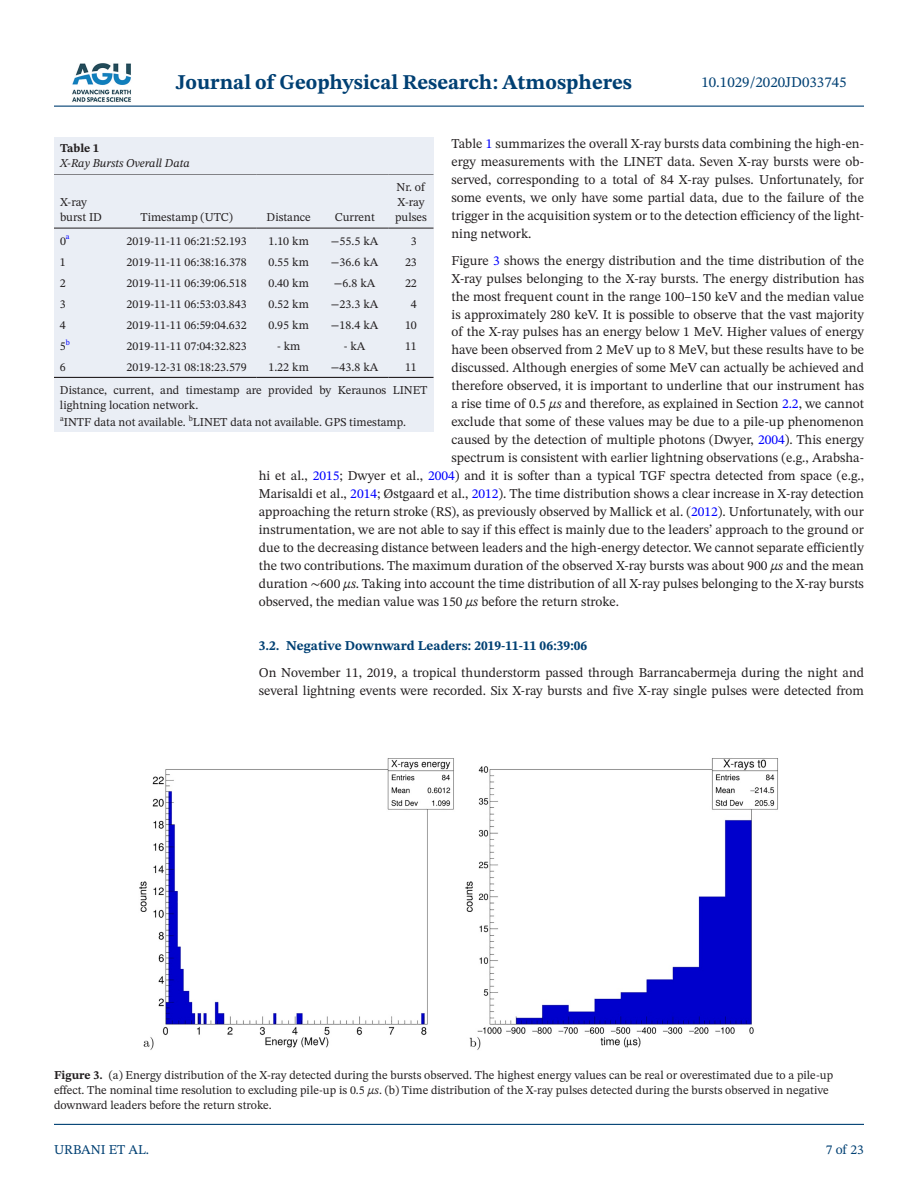
<style>
.page{position:relative;width:918px;height:1188px;background:#fff}
.page>*{position:absolute;margin:0;border:0;box-sizing:border-box;transform-origin:0 0}
.t1{font:700 21px "STIX Two Text";color:#004073}
.t2{font:15px "STIX Two Text";color:#004073}
.t3{font:13.5px/18px "STIX Two Text";color:#231f20;text-align:justify}
.t4{font:700 13.5px "STIX Two Text";color:#004073}
.t5{font:13.5px "STIX Two Text";color:#004073}
.t6{font:12px/15px "STIX Two Text";color:#231f20}
.t7{font:italic 12px "STIX Two Text";color:#231f20}
.t8{font:700 12px "STIX Two Text";color:#231f20}
.t9{font:7.8px "STIX Two Text";color:#231f20}
.t10{font:7.8px "STIX Two Text";color:#00f}
.s1{color:#00f}
.s2{font-style:italic}
.s3{font-family:"STIX Two Math"}
.s4{font-weight:700}
</style>
<div class="page">
<hr style="left:54px;top:106px;width:810px;height:1px;background:#004073">
<hr style="left:54px;top:1124px;width:810px;height:1px;background:#004073">
<img style="left:72px;top:63px;width:59px;height:39px">
<div style="left:54px;top:173px;width:380px;height:259px;background:#eaeef5"></div>
<hr style="left:54px;top:173px;width:63px;height:2px;background:#231f20">
<hr style="left:54px;top:228px;width:63px;height:1px;background:#231f20">
<hr style="left:117px;top:173px;width:139px;height:2px;background:#231f20">
<hr style="left:117px;top:228px;width:139px;height:1px;background:#231f20">
<hr style="left:256px;top:173px;width:65px;height:2px;background:#231f20">
<hr style="left:256px;top:228px;width:65px;height:1px;background:#231f20">
<hr style="left:321px;top:173px;width:67px;height:2px;background:#231f20">
<hr style="left:321px;top:228px;width:67px;height:1px;background:#231f20">
<hr style="left:388px;top:173px;width:46px;height:2px;background:#231f20">
<hr style="left:388px;top:228px;width:46px;height:1px;background:#231f20">
<hr style="left:54px;top:377px;width:63px;height:1px;background:#231f20">
<hr style="left:117px;top:377px;width:139px;height:1px;background:#231f20">
<hr style="left:256px;top:377px;width:65px;height:1px;background:#231f20">
<hr style="left:321px;top:377px;width:67px;height:1px;background:#231f20">
<hr style="left:388px;top:377px;width:46px;height:1px;background:#231f20">
<div style="left:54px;top:137px;width:380px;height:36px;background:#eaeef5"></div>
<img style="left:139px;top:758px;width:639px;height:292px">
<h1 class="t1" style="left:176px;top:67px;width:458px">Journal of Geophysical Research: Atmospheres</h1>
<p class="t2" style="left:701px;top:72px;width:147px">10.1029/2020JD033745</p>
<p class="t3" style="left:452px;top:134px;width:414px">Table <span class="s1">1</span> summarizes the overall X-ray bursts data combining the high-en&shy;ergy measurements with the LINET data. Seven X-ray bursts were ob&shy;served, corresponding to a total of 84 X-ray pulses. Unfortunately, for some events, we only have some partial data, due to the failure of the trigger in the acquisition system or to the detection efficiency of the light&shy;ning network.</p>
<p class="t3" style="left:452px;top:251px;width:414px">Figure <span class="s1">3</span> shows the energy distribution and the time distribution of the</p>
<p class="t3" style="left:452px;top:269px;width:414px">X-ray pulses belonging to the X-ray bursts. The energy distribution has</p>
<p class="t3" style="left:452px;top:287px;width:414px">the most frequent count in the range 100–150 keV and the median value</p>
<p class="t3" style="left:452px;top:305px;width:414px">is approximately 280 keV. It is possible to observe that the vast majority</p>
<p class="t3" style="left:452px;top:323px;width:414px">of the X-ray pulses has an energy below 1 MeV. Higher values of energy</p>
<p class="t3" style="left:452px;top:341px;width:414px">have been observed from 2 MeV up to 8 MeV, but these results have to be</p>
<p class="t3" style="left:452px;top:359px;width:414px">discussed. Although energies of some MeV can actually be achieved and</p>
<p class="t3" style="left:452px;top:377px;width:414px">therefore observed, it is important to underline that our instrument has</p>
<p class="t3" style="left:452px;top:395px;width:414px">a rise time of 0.5 <span class="s2">μs</span> and therefore, as explained in Section <span class="s1">2.2</span>, we cannot</p>
<p class="t3" style="left:452px;top:413px;width:414px">exclude that some of these values may be due to a pile-up phenomenon</p>
<p class="t3" style="left:452px;top:431px;width:414px">caused by the detection of multiple photons (Dwyer, <span class="s1">2004</span>). This energy</p>
<p class="t3" style="left:452px;top:449px;width:414px">spectrum is consistent with earlier lightning observations (e.g., Arabsha-</p>
<p class="t3" style="left:259px;top:467px;width:607px">hi et al., <span class="s1">2015</span>; Dwyer et al., <span class="s1">2004</span>) and it is softer than a typical TGF spectra detected from space (e.g.,</p>
<p class="t3" style="left:259px;top:485px;width:607px">Marisaldi et al., <span class="s1">2014</span>; Østgaard et al., <span class="s1">2012</span>). The time distribution shows a clear increase in X-ray detection</p>
<p class="t3" style="left:259px;top:503px;width:607px">approaching the return stroke (RS), as previously observed by Mallick et al. (<span class="s1">2012</span>). Unfortunately, with our</p>
<p class="t3" style="left:259px;top:521px;width:607px">instrumentation, we are not able to say if this effect is mainly due to the leaders’ approach to the ground or</p>
<p class="t3" style="left:259px;top:539px;width:607px">due to the decreasing distance between leaders and the high-energy detector. We cannot separate efficiently</p>
<p class="t3" style="left:259px;top:557px;width:607px">the two contributions. The maximum duration of the observed X-ray bursts was about 900 <span class="s2">μs</span> and the mean</p>
<p class="t3" style="left:259px;top:575px;width:607px">duration <span class="s3">∼</span>600 <span class="s2">μs</span>. Taking into account the time distribution of all X-ray pulses belonging to the X-ray bursts</p>
<p class="t3" style="left:259px;top:593px;width:362px">observed, the median value was 150 <span class="s2">μs</span> before the return stroke.</p>
<p class="t4" style="left:259px;top:636px;width:330px">3.2. Negative Downward Leaders: 2019-11-11 06:39:06</p>
<p class="t3" style="left:259px;top:663px;width:607px">On November 11, 2019, a tropical thunderstorm passed through Barrancabermeja during the night and several lightning events were recorded. Six X-ray bursts and five X-ray single pulses were detected from</p>
<p class="t8" style="left:60px;top:140px;width:41px">Table 1</p>
<p class="t7" style="left:60px;top:155px;width:131px">X-Ray Bursts Overall Data</p>
<p class="t6" style="left:395px;top:179px;width:33px">Nr. of<br>X-ray pulses</p>
<p class="t6" style="left:60px;top:194px;width:44px">X-ray burst ID</p>
<p class="t6" style="left:140px;top:209px;width:94px">Timestamp (UTC)</p>
<p class="t6" style="left:267px;top:209px;width:46px">Distance</p>
<p class="t6" style="left:335px;top:209px;width:42px">Current</p>
<p class="t6" style="left:60px;top:233px;width:11px">0<sup>a</sup></p>
<p class="t6" style="left:127px;top:233px;width:122px">2019-11-11 06:21:52.193</p>
<p class="t6" style="left:268px;top:233px;width:42px">1.10 km</p>
<p class="t6" style="left:331px;top:233px;width:49px">−55.5 kA</p>
<p class="t6" style="left:411px;top:233px;width:7px">3</p>
<p class="t6" style="left:60px;top:254px;width:7px">1</p>
<p class="t6" style="left:127px;top:254px;width:122px">2019-11-11 06:38:16.378</p>
<p class="t6" style="left:268px;top:254px;width:42px">0.55 km</p>
<p class="t6" style="left:331px;top:254px;width:49px">−36.6 kA</p>
<p class="t6" style="left:405px;top:254px;width:13px">23</p>
<p class="t6" style="left:60px;top:275px;width:7px">2</p>
<p class="t6" style="left:127px;top:275px;width:122px">2019-11-11 06:39:06.518</p>
<p class="t6" style="left:268px;top:275px;width:42px">0.40 km</p>
<p class="t6" style="left:334px;top:275px;width:43px">−6.8 kA</p>
<p class="t6" style="left:405px;top:275px;width:13px">22</p>
<p class="t6" style="left:60px;top:296px;width:7px">3</p>
<p class="t6" style="left:127px;top:296px;width:122px">2019-11-11 06:53:03.843</p>
<p class="t6" style="left:268px;top:296px;width:42px">0.52 km</p>
<p class="t6" style="left:331px;top:296px;width:49px">−23.3 kA</p>
<p class="t6" style="left:411px;top:296px;width:7px">4</p>
<p class="t6" style="left:60px;top:318px;width:7px">4</p>
<p class="t6" style="left:127px;top:318px;width:122px">2019-11-11 06:59:04.632</p>
<p class="t6" style="left:268px;top:318px;width:42px">0.95 km</p>
<p class="t6" style="left:331px;top:318px;width:49px">−18.4 kA</p>
<p class="t6" style="left:405px;top:318px;width:13px">10</p>
<p class="t6" style="left:60px;top:339px;width:7px">5</p>
<p class="t10" style="left:66px;top:337px;width:6px">b</p>
<p class="t6" style="left:127px;top:339px;width:122px">2019-11-11 07:04:32.823</p>
<p class="t6" style="left:277px;top:339px;width:25px">- km</p>
<p class="t6" style="left:344px;top:339px;width:23px">- kA</p>
<p class="t6" style="left:405px;top:339px;width:13px">11</p>
<p class="t6" style="left:60px;top:360px;width:7px">6</p>
<p class="t6" style="left:127px;top:360px;width:122px">2019-12-31 08:18:23.579</p>
<p class="t6" style="left:268px;top:360px;width:42px">1.22 km</p>
<p class="t6" style="left:331px;top:360px;width:49px">−43.8 kA</p>
<p class="t6" style="left:60px;top:356px;width:369px;line-height:22.6px;text-indent:345px">11<br>Distance, current, and timestamp are provided by Keraunos LINET</p>
<p class="t6" style="left:60px;top:398px;width:140px">lightning location network.</p>
<p class="t9" style="left:60px;top:413px;width:5px">a</p>
<p class="t6" style="left:64px;top:415px;width:124px">INTF data not available.</p>
<p class="t9" style="left:189px;top:413px;width:6px">b</p>
<p class="t6" style="left:193px;top:415px;width:215px">LINET data not available. GPS timestamp.</p>
<p class="t6" style="left:54px;top:1068px;width:781px"><span class="s4">Figure 3.</span> (a) Energy distribution of the X-ray detected during the bursts observed. The highest energy values can be real or overestimated due to a pile-up effect. The nominal time resolution to excluding pile-up is 0.5 <span class="s2">μs</span>. (b) Time distribution of the X-ray pulses detected during the bursts observed in negative downward leaders before the return stroke.</p>
<p class="t5" style="left:54px;top:1140px;width:97px">URBANI ET AL.</p>
<p class="t5" style="left:826px;top:1140px;width:40px">7 of 23</p>
</div>
